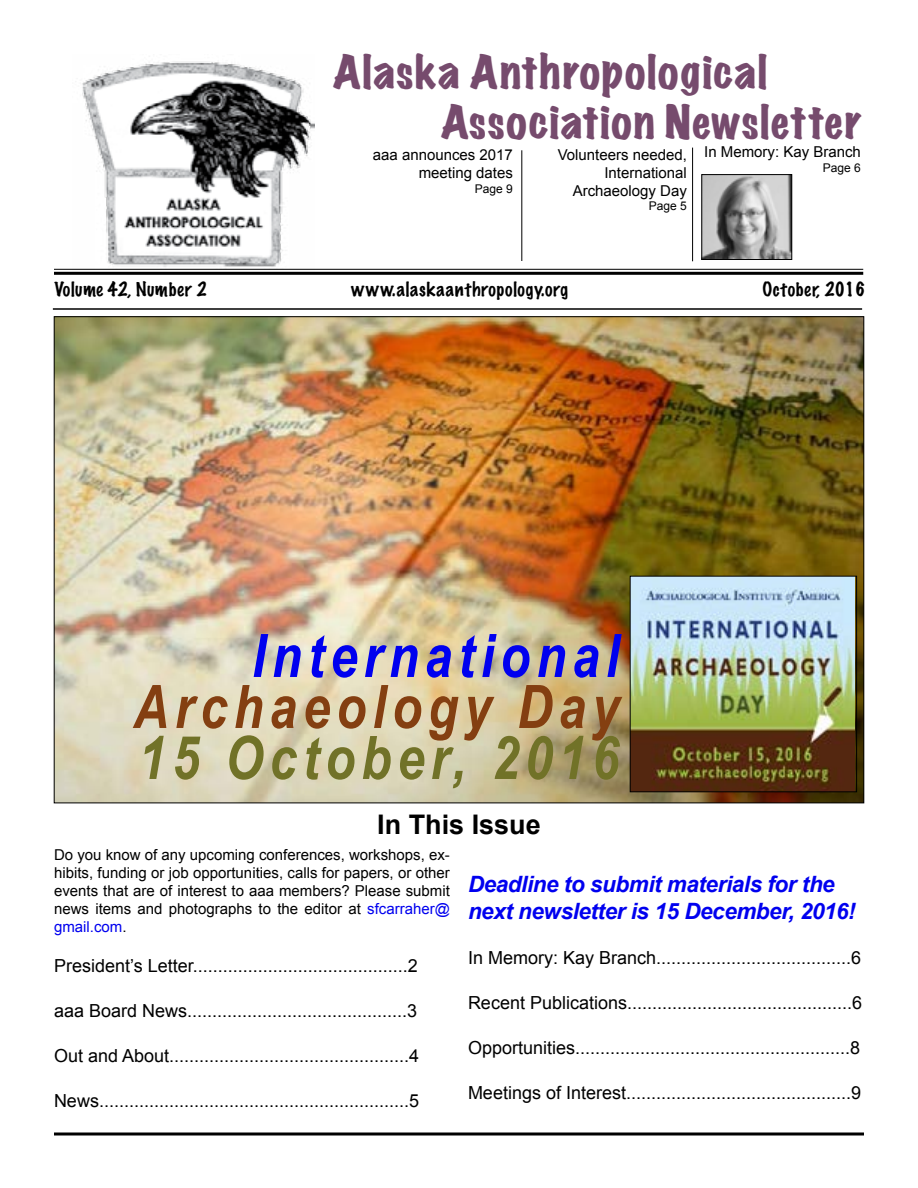
<style>
.page{position:relative;width:918px;height:1188px;background:#fff}
.page>*{position:absolute;margin:0;border:0;box-sizing:border-box;transform-origin:0 0}
.t1{font:italic 700 60px "Arial Narrow";letter-spacing:.1em;color:#843f11}
.t2{font:italic 700 60px "Arial Narrow";letter-spacing:.1em;color:#717228}
.t3{font:italic 700 60px "Arial Narrow";letter-spacing:.1em;color:#0000ef}
.t4{font:expanded 42px/50.4px "Marker Felt";letter-spacing:.035em;color:#764b6d}
.t5{font:700 27px "Arial";color:#000}
.t6{font:italic 700 22.5px/27px "Arial";letter-spacing:-.02em;color:#0000ef}
.t7{font:18px "Arial";color:#000}
.t8{font:100 18px "Marker Felt";letter-spacing:.04em;color:#000}
.t9{font:15px/18px "Arial";color:#000;text-align:right}
.t10{font:12px "Arial";color:#000}
.s1{color:#0000ef}
</style>
<div class="page">
<img style="left:56px;top:318px;width:806px;height:483px">
<img style="left:72px;top:61px;width:243px;height:211px">
<hr style="left:54px;top:269px;width:809px;height:1px;background:#000">
<hr style="left:54px;top:272px;width:809px;height:3px;background:#000">
<hr style="left:53px;top:308px;width:809px;height:2px;background:#000">
<hr style="left:692px;top:148px;width:1px;height:113px;background:#000">
<hr style="left:522px;top:150px;width:1px;height:111px;background:#000">
<svg style="left:54px;top:1132px;width:810px;height:4px;background:#3f3f3f"></svg>
<img style="left:704px;top:176px;width:86px;height:82px">
<div style="left:702px;top:174px;width:90px;height:86px;border:1px solid #000"></div>
<img style="left:632px;top:578px;width:223px;height:212px">
<div style="left:630px;top:576px;width:227px;height:216px;border:1px solid #000"></div>
<h2 class="t4" style="left:441px;top:46px;width:422px;text-indent:-108px">Alaska Anthropological<br>Association Newsletter</h2>
<p class="t9" style="left:558px;top:146px;width:131px">Volunteers needed,<br>International<br>Archaeology Day</p>
<p class="t10" style="left:649px;top:198px;width:40px">Page 5</p>
<p class="t9" style="left:704px;top:143px;width:158px">In Memory: Kay Branch</p>
<p class="t10" style="left:823px;top:160px;width:40px">Page 6</p>
<p class="t9" style="left:373px;top:146px;width:142px">aaa announces 2017 meeting dates</p>
<p class="t10" style="left:475px;top:181px;width:40px">Page 9</p>
<p class="t8" style="left:54px;top:275px;width:154px">Volume 42, Number 2</p>
<p class="t8" style="left:351px;top:275px;width:218px">www.alaskaanthropology.org</p>
<p class="t8" style="left:762px;top:275px;width:105px">October, 2016</p>
<h1 class="t3" style="left:252px;top:611px;width:369px">International</h1>
<h1 class="t1" style="left:133px;top:662px;width:487px">Archaeology Day</h1>
<h1 class="t2" style="left:139px;top:713px;width:482px">15 October, 2016</h1>
<h3 class="t5" style="left:377px;top:807px;width:165px">In This Issue</h3>
<p class="t9" style="left:54px;top:846px;width:397px;text-align:justify">Do you know of any upcoming conferences, workshops, ex&shy;hibits, funding or job opportunities, calls for papers, or other events that are of interest to aaa members? Please submit news items and photographs to the editor at <span class="s1">sfcarraher@ gmail.com</span>.</p>
<p class="t7" style="left:54px;top:954px;width:365px">President’s Letter...........................................2</p>
<p class="t7" style="left:54px;top:999px;width:365px">aaa Board News............................................3</p>
<p class="t7" style="left:54px;top:1044px;width:367px">Out and About................................................4</p>
<p class="t7" style="left:54px;top:1089px;width:367px">News..............................................................5</p>
<p class="t6" style="left:468px;top:872px;width:389px">Deadline to submit materials for the next newsletter is 15 December, 2016!</p>
<p class="t7" style="left:468px;top:946px;width:395px">In Memory: Kay Branch.......................................6</p>
<p class="t7" style="left:468px;top:991px;width:396px">Recent Publications.............................................6</p>
<p class="t7" style="left:468px;top:1036px;width:394px">Opportunities.......................................................8</p>
<p class="t7" style="left:468px;top:1081px;width:395px">Meetings of Interest.............................................9</p>
</div>
